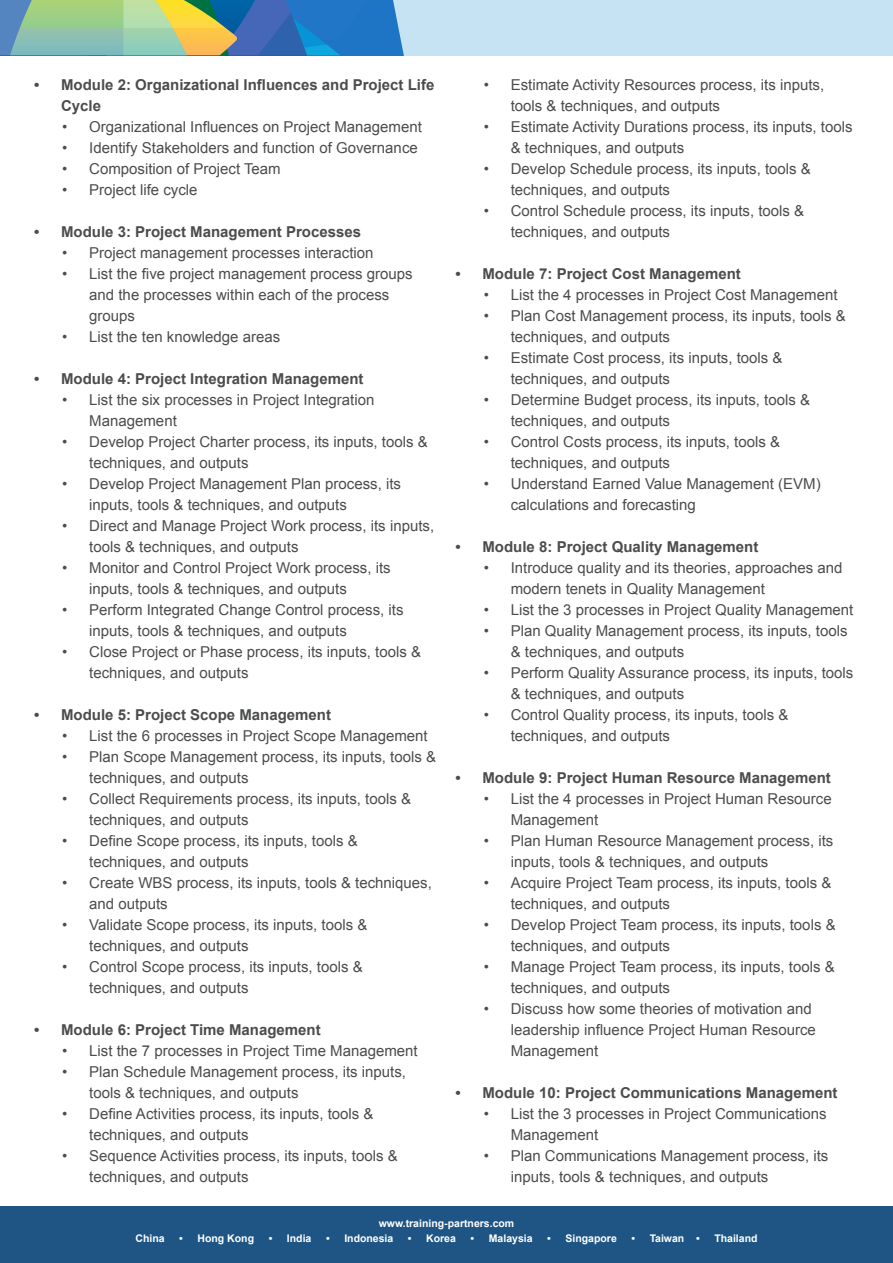
<style>
.page{position:relative;width:893px;height:1263px;background:#fff}
.page>*{position:absolute;margin:0;border:0;box-sizing:border-box;transform-origin:0 0}
.t1{font:15px/21px "Arial";color:#4b4c4d}
.t2{font:700 15px/21px "Arial";color:#4b4c4d}
.t3{font:700 10.5px "Arial";color:#fff}
</style>
<div class="page">
<div style="left:0;top:1206px;width:893px;height:57px;background:#1e5584"></div>
<div style="left:0;top:0;width:893px;height:55px;background:#c5e3f2"></div>
<svg style="left:0;top:0;width:404px;height:55px;background:#6c9fa5"></svg>
<p class="t2" style="left:61px;top:75px;width:375px;text-indent:-27px">• Module 2: Organizational Influences and Project Life<br>Cycle</p>
<p class="t1" style="left:62px;top:117px;width:361px">• Organizational Influences on Project Management</p>
<p class="t1" style="left:62px;top:138px;width:357px">• Identify Stakeholders and function of Governance</p>
<p class="t1" style="left:62px;top:159px;width:220px">• Composition of Project Team</p>
<p class="t1" style="left:62px;top:180px;width:137px">• Project life cycle</p>
<p class="t2" style="left:34px;top:222px;width:329px">• Module 3: Project Management Processes</p>
<p class="t1" style="left:62px;top:243px;width:313px">• Project management processes interaction</p>
<p class="t1" style="left:89px;top:264px;width:325px;text-indent:-27px">• List the five project management process groups and the processes within each of the process groups</p>
<p class="t1" style="left:62px;top:327px;width:219px">• List the ten knowledge areas</p>
<p class="t2" style="left:34px;top:369px;width:331px">• Module 4: Project Integration Management</p>
<p class="t1" style="left:89px;top:390px;width:287px;text-indent:-27px">• List the six processes in Project Integration<br>Management</p>
<p class="t1" style="left:89px;top:432px;width:340px;text-indent:-27px">• Develop Project Charter process, its inputs, tools &amp; techniques, and outputs</p>
<p class="t1" style="left:89px;top:474px;width:313px;text-indent:-27px">• Develop Project Management Plan process, its inputs, tools &amp; techniques, and outputs</p>
<p class="t1" style="left:89px;top:516px;width:346px;text-indent:-27px">• Direct and Manage Project Work process, its inputs, tools &amp; techniques, and outputs</p>
<p class="t1" style="left:89px;top:558px;width:303px;text-indent:-27px">• Monitor and Control Project Work process, its inputs, tools &amp; techniques, and outputs</p>
<p class="t1" style="left:89px;top:600px;width:316px;text-indent:-27px">• Perform Integrated Change Control process, its inputs, tools &amp; techniques, and outputs</p>
<p class="t1" style="left:89px;top:642px;width:333px;text-indent:-27px">• Close Project or Phase process, its inputs, tools &amp; techniques, and outputs</p>
<p class="t2" style="left:34px;top:705px;width:299px">• Module 5: Project Scope Management</p>
<p class="t1" style="left:62px;top:726px;width:367px">• List the 6 processes in Project Scope Management</p>
<p class="t1" style="left:89px;top:747px;width:348px;text-indent:-27px">• Plan Scope Management process, its inputs, tools &amp; techniques, and outputs</p>
<p class="t1" style="left:89px;top:789px;width:323px;text-indent:-27px">• Collect Requirements process, its inputs, tools &amp; techniques, and outputs</p>
<p class="t1" style="left:89px;top:831px;width:270px;text-indent:-27px">• Define Scope process, its inputs, tools &amp; techniques, and outputs</p>
<p class="t1" style="left:89px;top:873px;width:344px;text-indent:-27px">• Create WBS process, its inputs, tools &amp; techniques, and outputs</p>
<p class="t1" style="left:89px;top:915px;width:280px;text-indent:-27px">• Validate Scope process, its inputs, tools &amp; techniques, and outputs</p>
<p class="t1" style="left:89px;top:957px;width:275px;text-indent:-27px">• Control Scope process, its inputs, tools &amp; techniques, and outputs</p>
<p class="t2" style="left:34px;top:1020px;width:288px">• Module 6: Project Time Management</p>
<p class="t1" style="left:62px;top:1041px;width:357px">• List the 7 processes in Project Time Management</p>
<p class="t1" style="left:89px;top:1062px;width:318px;text-indent:-27px">• Plan Schedule Management process, its inputs, tools &amp; techniques, and outputs</p>
<p class="t1" style="left:89px;top:1104px;width:286px;text-indent:-27px">• Define Activities process, its inputs, tools &amp; techniques, and outputs</p>
<p class="t1" style="left:89px;top:1146px;width:310px;text-indent:-27px">• Sequence Activities process, its inputs, tools &amp; techniques, and outputs</p>
<p class="t1" style="left:511px;top:75px;width:315px;text-indent:-27px">• Estimate Activity Resources process, its inputs, tools &amp; techniques, and outputs</p>
<p class="t1" style="left:511px;top:117px;width:343px;text-indent:-27px">• Estimate Activity Durations process, its inputs, tools &amp; techniques, and outputs</p>
<p class="t1" style="left:511px;top:159px;width:302px;text-indent:-27px">• Develop Schedule process, its inputs, tools &amp; techniques, and outputs</p>
<p class="t1" style="left:511px;top:201px;width:295px;text-indent:-27px">• Control Schedule process, its inputs, tools &amp; techniques, and outputs</p>
<p class="t2" style="left:455px;top:264px;width:287px">• Module 7: Project Cost Management</p>
<p class="t1" style="left:484px;top:285px;width:355px">• List the 4 processes in Project Cost Management</p>
<p class="t1" style="left:511px;top:306px;width:337px;text-indent:-27px">• Plan Cost Management process, its inputs, tools &amp; techniques, and outputs</p>
<p class="t1" style="left:511px;top:348px;width:273px;text-indent:-27px">• Estimate Cost process, its inputs, tools &amp; techniques, and outputs</p>
<p class="t1" style="left:511px;top:390px;width:301px;text-indent:-27px">• Determine Budget process, its inputs, tools &amp; techniques, and outputs</p>
<p class="t1" style="left:511px;top:432px;width:271px;text-indent:-27px">• Control Costs process, its inputs, tools &amp; techniques, and outputs</p>
<p class="t1" style="left:511px;top:474px;width:311px;text-indent:-27px">• Understand Earned Value Management (EVM) calculations and forecasting</p>
<p class="t2" style="left:455px;top:537px;width:304px">• Module 8: Project Quality Management</p>
<p class="t1" style="left:511px;top:558px;width:333px;text-indent:-27px">• Introduce quality and its theories, approaches and modern tenets in Quality Management</p>
<p class="t1" style="left:484px;top:600px;width:371px">• List the 3 processes in Project Quality Management</p>
<p class="t1" style="left:511px;top:621px;width:338px;text-indent:-27px">• Plan Quality Management process, its inputs, tools &amp; techniques, and outputs</p>
<p class="t1" style="left:511px;top:663px;width:344px;text-indent:-27px">• Perform Quality Assurance process, its inputs, tools &amp; techniques, and outputs</p>
<p class="t1" style="left:511px;top:705px;width:279px;text-indent:-27px">• Control Quality process, its inputs, tools &amp; techniques, and outputs</p>
<p class="t2" style="left:455px;top:768px;width:377px">• Module 9: Project Human Resource Management</p>
<p class="t1" style="left:511px;top:789px;width:322px;text-indent:-27px">• List the 4 processes in Project Human Resource<br>Management</p>
<p class="t1" style="left:511px;top:831px;width:324px;text-indent:-27px">• Plan Human Resource Management process, its inputs, tools &amp; techniques, and outputs</p>
<p class="t1" style="left:511px;top:873px;width:322px;text-indent:-27px">• Acquire Project Team process, its inputs, tools &amp; techniques, and outputs</p>
<p class="t1" style="left:511px;top:915px;width:326px;text-indent:-27px">• Develop Project Team process, its inputs, tools &amp; techniques, and outputs</p>
<p class="t1" style="left:511px;top:957px;width:326px;text-indent:-27px">• Manage Project Team process, its inputs, tools &amp; techniques, and outputs</p>
<p class="t1" style="left:511px;top:999px;width:307px;text-indent:-27px">• Discuss how some theories of motivation and leadership influence Project Human Resource<br>Management</p>
<p class="t2" style="left:455px;top:1083px;width:384px">• Module 10: Project Communications Management</p>
<p class="t1" style="left:511px;top:1104px;width:317px;text-indent:-27px">• List the 3 processes in Project Communications<br>Management</p>
<p class="t1" style="left:511px;top:1146px;width:319px;text-indent:-27px">• Plan Communications Management process, its inputs, tools &amp; techniques, and outputs</p>
<p class="t3" style="left:379px;top:1216px;width:137px">www.training-partners.com</p>
<p class="t3" style="left:135px;top:1231px;width:31px">China</p>
<p class="t3" style="left:179px;top:1231px;width:76px">• Hong Kong</p>
<p class="t3" style="left:269px;top:1231px;width:44px">• India</p>
<p class="t3" style="left:326px;top:1231px;width:69px">• Indonesia</p>
<p class="t3" style="left:408px;top:1231px;width:50px">• Korea</p>
<p class="t3" style="left:471px;top:1231px;width:64px">• Malaysia</p>
<p class="t3" style="left:547px;top:1231px;width:71px">• Singapore</p>
<p class="t3" style="left:631px;top:1231px;width:70px">• Taiwan •</p>
<p class="t3" style="left:714px;top:1231px;width:45px">Thailand</p>
</div>
